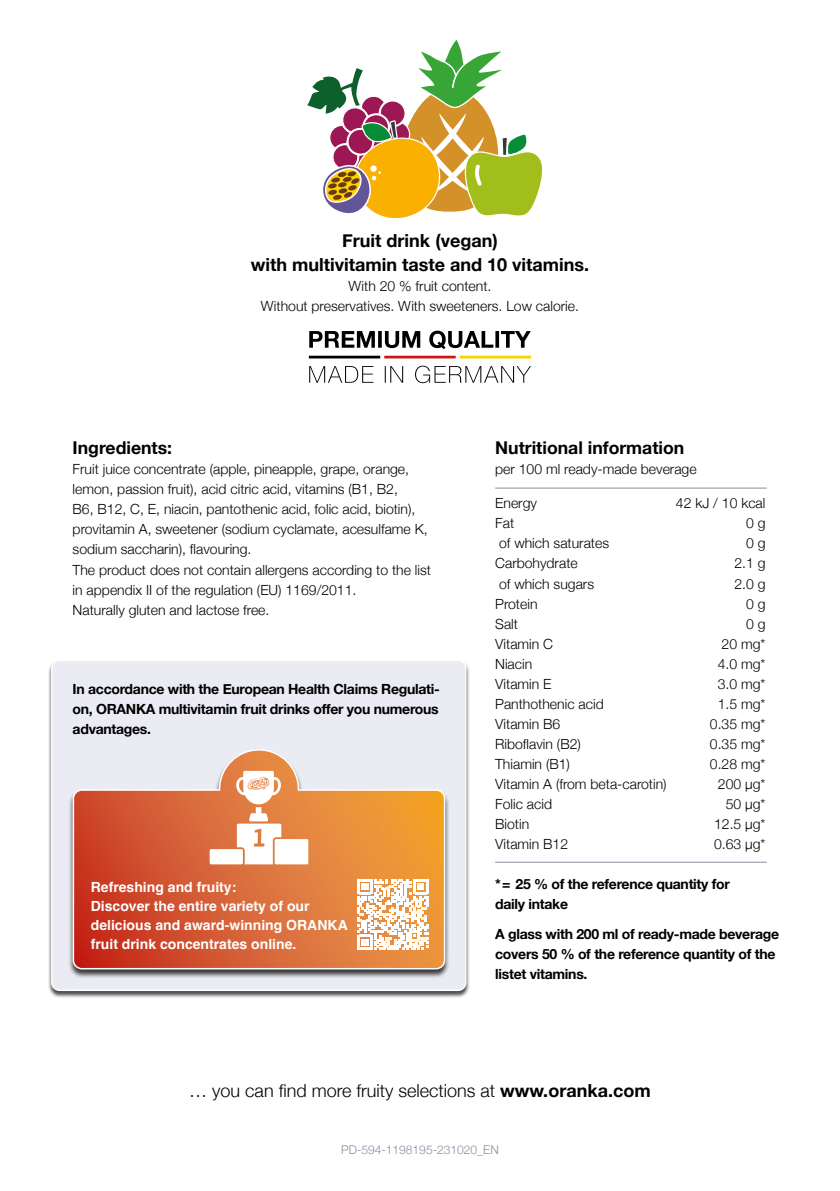
<style>
.page{position:relative;width:840px;height:1191px;background:#fff}
.page>*{position:absolute;margin:0;border:0;box-sizing:border-box;transform-origin:0 0}
.t1{font:700 18px/24px "Helvetica Neue";color:#000;text-align:center}
.t2{font:300 18px "Helvetica Neue";color:#000}
.t3{font:700 17.6px "Helvetica Neue";color:#000}
.t4{font:300 14px/20px "Helvetica Neue";color:#000}
.t5{font:700 14px/20px "Helvetica Neue";letter-spacing:-.02em;color:#000}
.t6{font:700 14px/19px "Helvetica";color:#fff}
.t7{font:300 12px "Helvetica Neue";color:#84909f}
.s1{font-weight:700}
</style>
<div class="page">
<svg style="left:307px;top:40px;width:235px;height:179px"></svg>
<hr style="left:495px;top:488px;width:271px;height:1px;background:#84909f">
<hr style="left:495px;top:862px;width:271px;height:1px;background:#84909f">
<svg style="left:309px;top:366px;width:221px;height:17px"></svg>
<svg style="left:309px;top:331px;width:221px;height:18px"></svg>
<hr style="left:309px;top:356px;width:71px;height:2px;background:#000">
<hr style="left:384px;top:356px;width:71px;height:2px;background:#cd1719">
<hr style="left:459px;top:356px;width:72px;height:2px;background:#ffd000">
<div style="left:47px;top:659px;width:422px;height:339px;background:#000;opacity:.75"></div>
<div style="left:52px;top:660px;width:413px;height:330px;background:#eaecf3;border-radius:8px"></div>
<div style="left:51px;top:659px;width:415px;height:332px;border:1px solid #fff;border-radius:8px"></div>
<div style="left:68px;top:749px;width:381px;height:229px;background:#000;opacity:.75"></div>
<svg style="left:72px;top:749px;width:374px;height:221px"></svg>
<svg style="left:357px;top:879px;width:71px;height:71px;background:#f8dcc2"></svg>
<svg style="left:209px;top:771px;width:99px;height:93px;background:#edb898"></svg>
<p class="t1" style="left:250px;top:229px;width:340px">Fruit drink (vegan)<br>with multivitamin taste and 10 vitamins.</p>
<p class="t4" style="left:261px;top:275px;width:319px;text-align:center">With 20 % fruit content.<br>Without preservatives. With sweeteners. Low calorie.</p>
<p class="t3" style="left:73px;top:434px;width:101px">Ingredients:</p>
<p class="t4" style="left:73px;top:458px;width:359px">Fruit juice concentrate (apple, pineapple, grape, orange, lemon, passion fruit), acid citric acid, vitamins (B1, B2,<br>B6, B12, C, E, niacin, pantothenic acid, folic acid, biotin), provitamin A, sweetener (sodium cyclamate, acesulfame K, sodium saccharin), flavouring.<br>The product does not contain allergens according to the list in appendix II of the regulation (EU) 1169/2011.<br>Naturally gluten and lactose free.</p>
<p class="t5" style="left:73px;top:679px;width:368px;text-align:justify">In accordance with the European Health Claims Regulati&shy;on, ORANKA multivitamin fruit drinks offer you numerous advantages.</p>
<p class="t6" style="left:91px;top:879px;width:258px">Refreshing and fruity:<br>Discover the entire variety of our delicious and award-winning ORANKA fruit drink concentrates online.</p>
<p class="t3" style="left:495px;top:434px;width:190px">Nutritional information</p>
<p class="t4" style="left:495px;top:458px;width:203px">per 100 ml ready-made beverage</p>
<p class="t4" style="left:495px;top:492px;width:43px">Energy</p>
<p class="t4" style="left:675px;top:492px;width:91px">42 kJ / 10 kcal</p>
<p class="t4" style="left:495px;top:512px;width:20px">Fat</p>
<p class="t4" style="left:745px;top:512px;width:21px">0 g</p>
<p class="t4" style="left:499px;top:532px;width:111px">of which saturates</p>
<p class="t4" style="left:745px;top:532px;width:21px">0 g</p>
<p class="t4" style="left:495px;top:552px;width:84px">Carbohydrate</p>
<p class="t4" style="left:734px;top:552px;width:33px">2.1 g</p>
<p class="t4" style="left:499px;top:572px;width:96px">of which sugars</p>
<p class="t4" style="left:734px;top:572px;width:33px">2.0 g</p>
<p class="t4" style="left:495px;top:592px;width:44px">Protein</p>
<p class="t4" style="left:745px;top:592px;width:21px">0 g</p>
<p class="t4" style="left:495px;top:612px;width:24px">Salt</p>
<p class="t4" style="left:745px;top:612px;width:21px">0 g</p>
<p class="t4" style="left:495px;top:632px;width:59px">Vitamin C</p>
<p class="t4" style="left:721px;top:632px;width:45px">20 mg*</p>
<p class="t4" style="left:495px;top:652px;width:39px">Niacin</p>
<p class="t4" style="left:717px;top:652px;width:49px">4.0 mg*</p>
<p class="t4" style="left:495px;top:672px;width:58px">Vitamin E</p>
<p class="t4" style="left:717px;top:672px;width:49px">3.0 mg*</p>
<p class="t4" style="left:495px;top:692px;width:110px">Panthothenic acid</p>
<p class="t4" style="left:717px;top:692px;width:49px">1.5 mg*</p>
<p class="t4" style="left:495px;top:712px;width:67px">Vitamin B6</p>
<p class="t4" style="left:709px;top:712px;width:57px">0.35 mg*</p>
<p class="t4" style="left:495px;top:732px;width:87px">Riboflavin (B2)</p>
<p class="t4" style="left:709px;top:732px;width:57px">0.35 mg*</p>
<p class="t4" style="left:495px;top:752px;width:76px">Thiamin (B1)</p>
<p class="t4" style="left:709px;top:752px;width:57px">0.28 mg*</p>
<p class="t4" style="left:495px;top:772px;width:173px">Vitamin A (from beta-carotin)</p>
<p class="t4" style="left:717px;top:772px;width:49px">200 μg*</p>
<p class="t4" style="left:495px;top:792px;width:58px">Folic acid</p>
<p class="t4" style="left:725px;top:792px;width:41px">50 μg*</p>
<p class="t4" style="left:495px;top:812px;width:35px">Biotin</p>
<p class="t4" style="left:713px;top:812px;width:53px">12.5 μg*</p>
<p class="t4" style="left:495px;top:832px;width:74px">Vitamin B12</p>
<p class="t4" style="left:713px;top:832px;width:53px">0.63 μg*</p>
<p class="t5" style="left:495px;top:874px;width:236px">*= 25 % of the reference quantity for daily intake</p>
<p class="t5" style="left:495px;top:924px;width:285px">A glass with 200 ml of ready-made beverage covers 50 % of the reference quantity of the listet vitamins.</p>
<p class="t2" style="left:189px;top:1075px;width:463px">… you can find more fruity selections at <span class="s1">www.oranka.com</span></p>
<p class="t7" style="left:341px;top:1140px;width:159px">PD-594-1198195-231020_EN</p>
</div>
